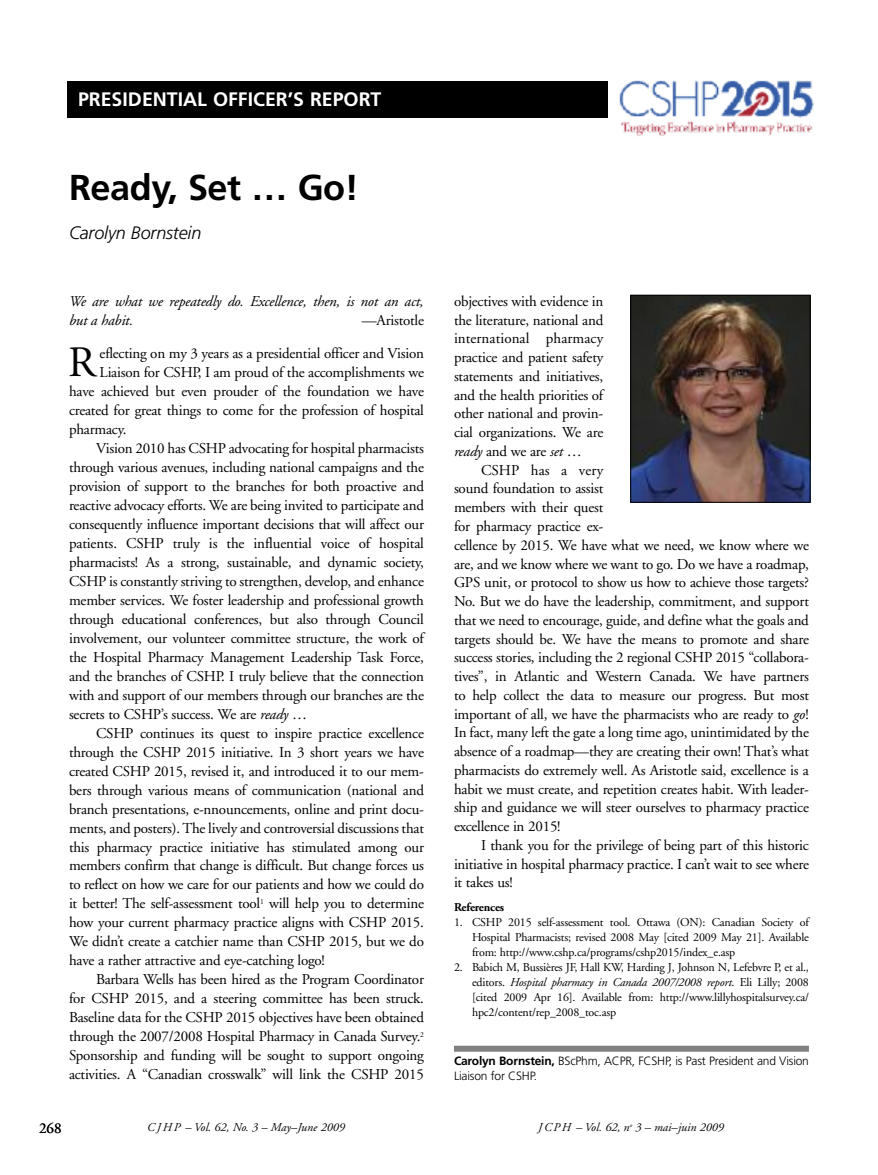
<style>
.page{position:relative;width:878px;height:1175px;background:#fff}
.page>*{position:absolute;margin:0;border:0;box-sizing:border-box;transform-origin:0 0}
.t1{font:43.2px "Adobe Garamond";color:#000}
.t2{font:700 36px "Frutiger";letter-spacing:-.01em;color:#000}
.t3{font:700 19.5px "Frutiger";color:#fff}
.t4{font:italic 300 18px "Frutiger";letter-spacing:-.01em;color:#000}
.t5{font:15px/18.8px "Adobe Garamond";letter-spacing:-.015em;color:#000;text-align:justify}
.t6{font:italic 15px/19.4px "Adobe Garamond";letter-spacing:-.015em;color:#000}
.t7{font:12px/15px "Adobe Garamond";letter-spacing:-.015em;color:#000;text-align:justify}
.t8{font:300 12px/15px "Frutiger";letter-spacing:-.015em;color:#000}
.t9{font:italic 12px "Adobe Garamond";color:#000}
.t10{font:700 12px "Adobe Garamond";letter-spacing:-.015em;color:#000}
.s1{font-style:italic}
.s2{font-weight:700}
</style>
<div class="page">
<div style="left:454px;top:1045px;width:354px;height:6px;background:#808080"></div>
<img style="left:632px;top:297px;width:176px;height:203px">
<div style="left:630px;top:295px;width:180px;height:207px;border:1px solid #000"></div>
<div style="left:68px;top:81px;width:540px;height:36px;background:#000"></div>
<img style="left:619px;top:80px;width:195px;height:56px">
<h3 class="t3" style="left:78px;top:91px;width:305px">PRESIDENTIAL OFFICER’S REPORT</h3>
<h2 class="t2" style="left:69px;top:173px;width:291px">Ready, Set … Go!</h2>
<p class="t4" style="left:69px;top:226px;width:134px">Carolyn Bornstein</p>
<p class="t6" style="left:69px;top:293px;width:356px">We are what we repeatedly do. Excellence, then, is not an act, but a habit.</p>
<p class="t5" style="left:362px;top:312px;width:64px">—Aristotle</p>
<h1 class="t1" style="left:68px;top:345px;width:29px">R</h1>
<p class="t5" style="left:100px;top:345px;width:326px">eflecting on my 3 years as a presidential officer and Vision</p>
<p class="t5" style="left:100px;top:364px;width:326px">Liaison for CSHP, I am proud of the accomplishments we</p>
<p class="t5" style="left:69px;top:383px;width:356px">have achieved but even prouder of the foundation we have</p>
<p class="t5" style="left:69px;top:402px;width:356px">created for great things to come for the profession of hospital</p>
<p class="t5" style="left:69px;top:421px;width:59px">pharmacy.</p>
<p class="t5" style="left:96px;top:440px;width:329px">Vision 2010 has CSHP advocating for hospital pharmacists</p>
<p class="t5" style="left:69px;top:459px;width:356px">through various avenues, including national campaigns and the</p>
<p class="t5" style="left:69px;top:478px;width:356px">provision of support to the branches for both proactive and</p>
<p class="t5" style="left:69px;top:497px;width:356px">reactive advocacy efforts. We are being invited to participate and</p>
<p class="t5" style="left:69px;top:516px;width:356px">consequently influence important decisions that will affect our</p>
<p class="t5" style="left:69px;top:535px;width:356px">patients. CSHP truly is the influential voice of hospital</p>
<p class="t5" style="left:69px;top:554px;width:356px">pharmacists! As a strong, sustainable, and dynamic society,</p>
<p class="t5" style="left:69px;top:573px;width:356px">CSHP is constantly striving to strengthen, develop, and enhance</p>
<p class="t5" style="left:69px;top:592px;width:356px">member services. We foster leadership and professional growth</p>
<p class="t5" style="left:69px;top:611px;width:356px">through educational conferences, but also through Council</p>
<p class="t5" style="left:69px;top:629px;width:356px">involvement, our volunteer committee structure, the work of</p>
<p class="t5" style="left:69px;top:648px;width:356px">the Hospital Pharmacy Management Leadership Task Force,</p>
<p class="t5" style="left:69px;top:667px;width:356px">and the branches of CSHP. I truly believe that the connection</p>
<p class="t5" style="left:69px;top:686px;width:356px">with and support of our members through our branches are the</p>
<p class="t5" style="left:69px;top:705px;width:239px">secrets to CSHP’s success. We are <span class="s1">ready</span> …</p>
<p class="t5" style="left:96px;top:724px;width:329px">CSHP continues its quest to inspire practice excellence</p>
<p class="t5" style="left:69px;top:743px;width:356px">through the CSHP 2015 initiative. In 3 short years we have</p>
<p class="t5" style="left:69px;top:762px;width:356px">created CSHP 2015, revised it, and introduced it to our mem-</p>
<p class="t5" style="left:69px;top:781px;width:356px">bers through various means of communication (national and</p>
<p class="t5" style="left:69px;top:800px;width:356px">branch presentations, e-nnouncements, online and print docu-</p>
<p class="t5" style="left:69px;top:819px;width:356px">ments, and posters).The lively and controversial discussions that</p>
<p class="t5" style="left:69px;top:838px;width:356px">this pharmacy practice initiative has stimulated among our</p>
<p class="t5" style="left:69px;top:857px;width:356px">members confirm that change is difficult. But change forces us</p>
<p class="t5" style="left:69px;top:876px;width:356px">to reflect on how we care for our patients and how we could do</p>
<p class="t5" style="left:69px;top:895px;width:356px">it better! The self-assessment tool<sup>1</sup> will help you to determine</p>
<p class="t5" style="left:69px;top:914px;width:356px">how your current pharmacy practice aligns with CSHP 2015.</p>
<p class="t5" style="left:69px;top:933px;width:356px">We didn’t create a catchier name than CSHP 2015, but we do</p>
<p class="t5" style="left:69px;top:952px;width:257px">have a rather attractive and eye-catching logo!</p>
<p class="t5" style="left:96px;top:971px;width:329px">Barbara Wells has been hired as the Program Coordinator</p>
<p class="t5" style="left:69px;top:990px;width:356px">for CSHP 2015, and a steering committee has been struck.</p>
<p class="t5" style="left:69px;top:1009px;width:356px">Baseline data for the CSHP 2015 objectives have been obtained</p>
<p class="t5" style="left:69px;top:1028px;width:356px">through the 2007/2008 Hospital Pharmacy in Canada Survey.<sup>2</sup></p>
<p class="t5" style="left:69px;top:1047px;width:356px">Sponsorship and funding will be sought to support ongoing</p>
<p class="t5" style="left:69px;top:1066px;width:356px">activities. A “Canadian crosswalk” will link the CSHP 2015</p>
<p class="t5" style="left:454px;top:293px;width:151px">objectives with evidence in the literature, national and international pharmacy practice and patient safety statements and initiatives, and the health priorities of other national and provin&shy;cial organizations. We are <span class="s1">ready</span> and we are <span class="s1">set</span> …</p>
<p class="t5" style="left:454px;top:462px;width:356px;text-align:left;text-indent:27px">CSHP has a very<br>sound foundation to assist<br>members with their quest<br>for pharmacy practice ex-<br>cellence by 2015. We have what we need, we know where we are, and we know where we want to go. Do we have a roadmap, GPS unit, or protocol to show us how to achieve those targets?<br>No. But we do have the leadership, commitment, and support that we need to encourage, guide, and define what the goals and targets should be. We have the means to promote and share success stories, including the 2 regional CSHP 2015 “collabora&shy;tives”, in Atlantic and Western Canada. We have partners to help collect the data to measure our progress. But most important of all, we have the pharmacists who are ready to <span class="s1">go</span>!<br>In fact, many left the gate a long time ago, unintimidated by the absence of a roadmap—they are creating their own! That’s what pharmacists do extremely well. As Aristotle said, excellence is a habit we must create, and repetition creates habit. With leader&shy;ship and guidance we will steer ourselves to pharmacy practice excellence in 2015!</p>
<p class="t5" style="left:454px;top:837px;width:356px;text-indent:27px">I thank you for the privilege of being part of this historic initiative in hospital pharmacy practice. I can’t wait to see where it takes us!</p>
<p class="t10" style="left:454px;top:902px;width:52px">References</p>
<p class="t7" style="left:472px;top:916px;width:338px;text-indent:-18px">1. CSHP 2015 self-assessment tool. Ottawa (ON): Canadian Society of Hospital Pharmacists; revised 2008 May [cited 2009 May 21]. Available from: http://www.cshp.ca/programs/cshp2015/index_e.asp</p>
<p class="t7" style="left:472px;top:961px;width:338px;text-indent:-18px">2. Babich M, Bussières JF, Hall KW, Harding J, Johnson N, Lefebvre P, et al., editors. <span class="s1">Hospital pharmacy in Canada 2007/2008 report</span>. Eli Lilly; 2008 [cited 2009 Apr 16]. Available from: http://www.lillyhospitalsurvey.ca/ hpc2/content/rep_2008_toc.asp</p>
<p class="t8" style="left:454px;top:1054px;width:356px"><span class="s2">Carolyn Bornstein,</span> BScPhm, ACPR, FCSHP, is Past President and Vision<br>Liaison for CSHP.</p>
<p class="t5" style="left:39px;top:1120px;width:24px">268</p>
<p class="t9" style="left:147px;top:1122px;width:199px">CJHP – Vol. 62, No. 3 – May–June 2009</p>
<p class="t9" style="left:538px;top:1122px;width:187px">JCPH – Vol. 62, n<sup>o</sup> 3 – mai–juin 2009</p>
</div>
